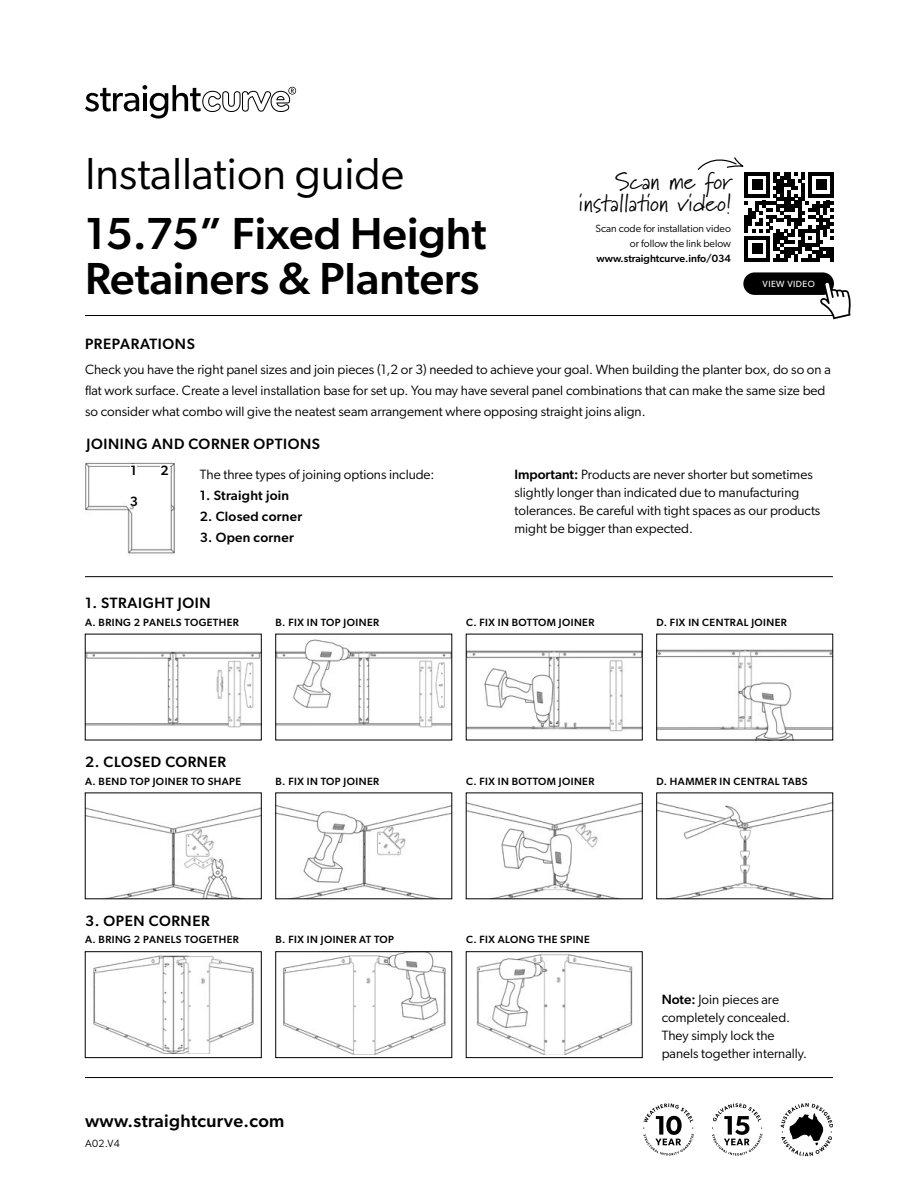
<style>
.page{position:relative;width:918px;height:1188px;background:#fff}
.page>*{position:absolute;margin:0;border:0;box-sizing:border-box;transform-origin:0 0}
.t1{font:500 45px/45px "Gibson";color:#000}
.t2{font:45px "Gibson";color:#000}
.t3{font:24px/22.5px "Marydale";color:#000;text-align:right}
.t4{font:500 18px "Gibson";letter-spacing:.02em;color:#000}
.t5{font:500 15px "Gibson";letter-spacing:.04em;color:#000}
.t6{font:13.5px/18px "Gibson";color:#000}
.t7{font:500 13.5px "Gibson";letter-spacing:.02em;color:#000}
.t8{font:500 10.5px "Gibson";letter-spacing:.04em;color:#000}
.t9{font:10.5px/15px "Gibson";color:#000;text-align:right}
.t10{font:500 10.5px "Gibson";color:#000}
.t11{font:9px "Gibson";letter-spacing:.05em;color:#fff}
.s1{font-weight:500}
</style>
<div class="page">
<hr style="left:85px;top:1077px;width:748px;height:1px;background:#000">
<svg style="left:712px;top:1103px;width:50px;height:53px"></svg>
<svg style="left:643px;top:1103px;width:51px;height:53px"></svg>
<svg style="left:781px;top:1103px;width:52px;height:53px"></svg>
<svg style="left:85px;top:85px;width:211px;height:34px"></svg>
<img style="left:85px;top:462px;width:90px;height:92px">
<div style="left:130px;top:464px;width:6px;height:11px;background:#fff"></div>
<div style="left:160px;top:464px;width:10px;height:11px;background:#fff"></div>
<div style="left:130px;top:495px;width:11px;height:11px;background:#fff"></div>
<hr style="left:85px;top:315px;width:748px;height:1px;background:#000">
<img style="left:93px;top:955px;width:161px;height:99px">
<div style="left:85px;top:952px;width:176px;height:106px;border:1px solid #000"></div>
<img style="left:283px;top:954px;width:163px;height:101px">
<div style="left:276px;top:952px;width:176px;height:106px;border:1px solid #000"></div>
<img style="left:476px;top:954px;width:157px;height:101px">
<div style="left:466px;top:952px;width:176px;height:106px;border:1px solid #000"></div>
<img style="left:87px;top:651px;width:172px;height:77px">
<img style="left:87px;top:807px;width:172px;height:90px">
<img style="left:278px;top:639px;width:172px;height:89px">
<img style="left:278px;top:805px;width:172px;height:92px">
<img style="left:468px;top:650px;width:172px;height:82px">
<img style="left:468px;top:802px;width:172px;height:95px">
<img style="left:659px;top:649px;width:172px;height:89px">
<img style="left:659px;top:802px;width:172px;height:95px">
<hr style="left:85px;top:576px;width:748px;height:1px;background:#000">
<div style="left:743px;top:272px;width:91px;height:23px;background:#000;border-radius:11px"></div>
<svg style="left:819px;top:280px;width:32px;height:39px"></svg>
<svg style="left:697px;top:157px;width:137px;height:104px"></svg>
<h1 class="t2" style="left:85px;top:146px;width:321px">Installation guide</h1>
<h1 class="t1" style="left:85px;top:210px;width:403px">15.75” Fixed Height<br>Retainers &amp; Planters</h1>
<h2 class="t3" style="left:578px;top:169px;width:155px">Scan me for installation video!</h2>
<p class="t9" style="left:595px;top:220px;width:137px">Scan code for installation video or follow the link below</p>
<p class="t10" style="left:596px;top:252px;width:136px">www.straightcurve.info/034</p>
<p class="t11" style="left:763px;top:279px;width:54px">VIEW VIDEO</p>
<p class="t5" style="left:85px;top:334px;width:111px">PREPARATIONS</p>
<p class="t6" style="left:85px;top:359px;width:747px;line-height:21px">Check you have the right panel sizes and join pieces (1,2 or 3) needed to achieve your goal. When building the planter box, do so on a flat work surface. Create a level installation base for set up. You may have several panel combinations that can make the same size bed so consider what combo will give the neatest seam arrangement where opposing straight joins align.</p>
<p class="t5" style="left:87px;top:435px;width:235px">JOINING AND CORNER OPTIONS</p>
<p class="t7" style="left:130px;top:462px;width:8px">1</p>
<p class="t7" style="left:160px;top:462px;width:10px">2</p>
<p class="t7" style="left:130px;top:493px;width:10px">3</p>
<p class="t6" style="left:200px;top:466px;width:236px">The three types of joining options include:</p>
<p class="t7" style="left:200px;top:488px;width:91px">1. Straight join</p>
<p class="t7" style="left:200px;top:509px;width:104px">2. Closed corner</p>
<p class="t7" style="left:200px;top:530px;width:96px">3. Open corner</p>
<p class="t5" style="left:85px;top:594px;width:127px">1. STRAIGHT JOIN</p>
<p class="t8" style="left:85px;top:616px;width:155px">A. BRING 2 PANELS TOGETHER</p>
<p class="t8" style="left:276px;top:616px;width:105px">B. FIX IN TOP JOINER</p>
<p class="t6" style="left:514px;top:466px;width:307px"><span class="s1">Important:</span> Products are never shorter but sometimes slightly longer than indicated due to manufacturing tolerances. Be careful with tight spaces as our products might be bigger than expected.</p>
<p class="t8" style="left:466px;top:616px;width:130px">C. FIX IN BOTTOM JOINER</p>
<p class="t8" style="left:657px;top:616px;width:132px">D. FIX IN CENTRAL JOINER</p>
<p class="t5" style="left:85px;top:753px;width:143px">2. CLOSED CORNER</p>
<p class="t8" style="left:85px;top:775px;width:158px">A. BEND TOP JOINER TO SHAPE</p>
<p class="t8" style="left:276px;top:775px;width:105px">B. FIX IN TOP JOINER</p>
<p class="t8" style="left:466px;top:775px;width:130px">C. FIX IN BOTTOM JOINER</p>
<p class="t8" style="left:657px;top:775px;width:152px">D. HAMMER IN CENTRAL TABS</p>
<p class="t5" style="left:85px;top:912px;width:126px">3. OPEN CORNER</p>
<p class="t8" style="left:85px;top:933px;width:155px">A. BRING 2 PANELS TOGETHER</p>
<p class="t8" style="left:276px;top:933px;width:120px">B. FIX IN JOINER AT TOP</p>
<p class="t8" style="left:466px;top:933px;width:125px">C. FIX ALONG THE SPINE</p>
<h3 class="t4" style="left:85px;top:1110px;width:201px">www.straightcurve.com</h3>
<p class="t9" style="left:85px;top:1136px;width:36px">A02.V4</p>
<p class="t6" style="left:662px;top:990px;width:147px"><span class="s1">Note:</span> Join pieces are completely concealed.<br>They simply lock the panels together internally.</p>
</div>
